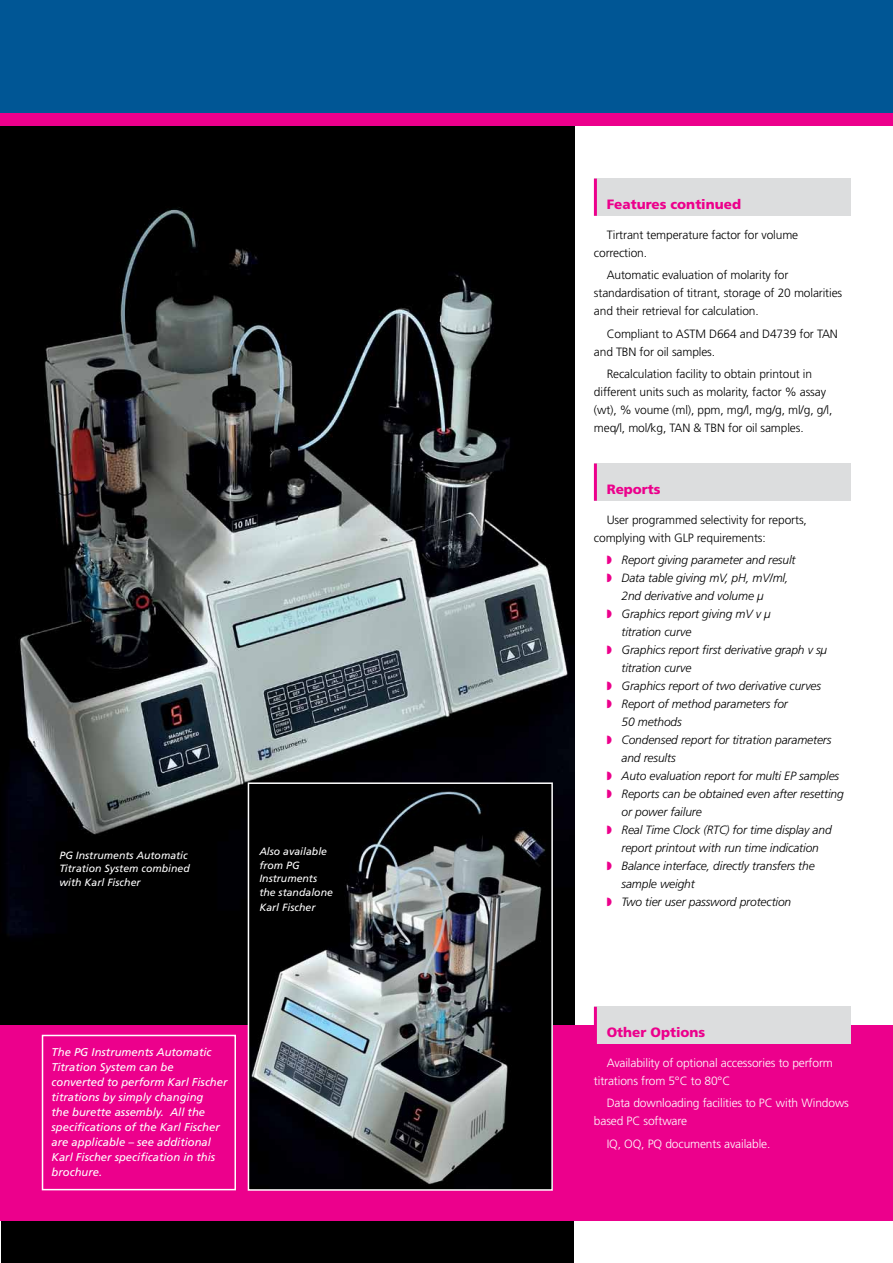
<style>
.page{position:relative;width:893px;height:1263px;background:#fff}
.page>*{position:absolute;margin:0;border:0;box-sizing:border-box;transform-origin:0 0}
.t1{font:900 13.5px "Frutiger";color:#ec008c}
.t2{font:italic 300 12px/18px "Frutiger";letter-spacing:-.01em;color:#000}
.t3{font:300 12px/18px "Frutiger";letter-spacing:-.01em;color:#000}
.t4{font:300 12px/18px "Frutiger";letter-spacing:-.01em;color:#fff}
.t5{font:italic 11.25px/15px "Frutiger";color:#fff}
.t6{font:italic 10.5px/13.5px "Frutiger";color:#fff}
</style>
<div class="page">
<div style="left:1px;top:1192px;width:573px;height:71px;background:#000"></div>
<img style="left:0;top:125px;width:575px;height:900px">
<div style="left:0;top:0;width:893px;height:125px;background:#ec008c"></div>
<div style="left:0;top:0;width:893px;height:113px;background:#005695"></div>
<div style="left:0;top:1025px;width:893px;height:195px;background:#ec008c"></div>
<img style="left:251px;top:785px;width:299px;height:403px">
<div style="left:248px;top:782px;width:305px;height:409px;border:2px solid #fff"></div>
<div style="left:594px;top:179px;width:256px;height:37px;background:#dcddde"></div>
<hr style="left:594px;top:179px;width:3px;height:37px;background:#ec008c">
<div style="left:594px;top:463px;width:256px;height:38px;background:#dcddde"></div>
<hr style="left:594px;top:463px;width:3px;height:38px;background:#ec008c">
<div style="left:42px;top:1035px;width:194px;height:155px;border:2px solid #fff"></div>
<div style="left:594px;top:1007px;width:256px;height:37px;background:#dcddde"></div>
<hr style="left:594px;top:1007px;width:3px;height:37px;background:#ec008c">
<p class="t6" style="left:60px;top:848px;width:132px">PG Instruments Automatic<br>Titration System combined with Karl Fischer</p>
<p class="t6" style="left:259px;top:845px;width:75px">Also available from PG<br>Instruments the standalone</p>
<p class="t6" style="left:259px;top:900px;width:58px">Karl Fischer</p>
<p class="t5" style="left:52px;top:1044px;width:177px">The PG Instruments Automatic<br>Titration System can be converted to perform Karl Fischer titrations by simply changing<br>the burette assembly. All the specifications of the Karl Fischer are applicable – see additional<br>Karl Fischer specification in this brochure.</p>
<p class="t1" style="left:607px;top:196px;width:136px">Features continued</p>
<p class="t3" style="left:594px;top:226px;width:206px;text-indent:13px">Tirtrant temperature factor for volume correction.</p>
<p class="t3" style="left:594px;top:266px;width:250px;text-indent:13px">Automatic evaluation of molarity for standardisation of titrant, storage of 20 molarities and their retrieval for calculation.</p>
<p class="t3" style="left:594px;top:324px;width:246px;text-indent:13px">Compliant to ASTM D664 and D4739 for TAN and TBN for oil samples.</p>
<p class="t3" style="left:594px;top:365px;width:240px;text-indent:13px">Recalculation facility to obtain printout in different units such as molarity, factor % assay (wt), % voume (ml), ppm, mg/l, mg/g, ml/g, g/l, meq/l, mol/kg, TAN &amp; TBN for oil samples.</p>
<p class="t1" style="left:607px;top:481px;width:56px">Reports</p>
<p class="t3" style="left:594px;top:511px;width:214px;text-indent:13px">User programmed selectivity for reports, complying with GLP requirements:</p>
<p class="t2" style="left:621px;top:551px;width:224px">Report giving parameter and result<br>Data table giving mV, pH, mV/ml,<br>2nd derivative and volume µ<br>Graphics report giving mV v µ<br>titration curve<br>Graphics report first derivative graph v sµ titration curve<br>Graphics report of two derivative curves<br>Report of method parameters for<br>50 methods<br>Condensed report for titration parameters and results<br>Auto evaluation report for multi EP samples<br>Reports can be obtained even after resetting or power failure<br>Real Time Clock (RTC) for time display and report printout with run time indication<br>Balance interface, directly transfers the sample weight<br>Two tier user password protection</p>
<p class="t1" style="left:607px;top:1024px;width:100px">Other Options</p>
<p class="t4" style="left:594px;top:1054px;width:241px;text-indent:13px">Availability of optional accessories to perform titrations from 5°C to 80°C</p>
<p class="t4" style="left:594px;top:1094px;width:257px;text-indent:13px">Data downloading facilities to PC with Windows based PC software</p>
<p class="t4" style="left:607px;top:1134px;width:165px">IQ, OQ, PQ documents available.</p>
</div>
